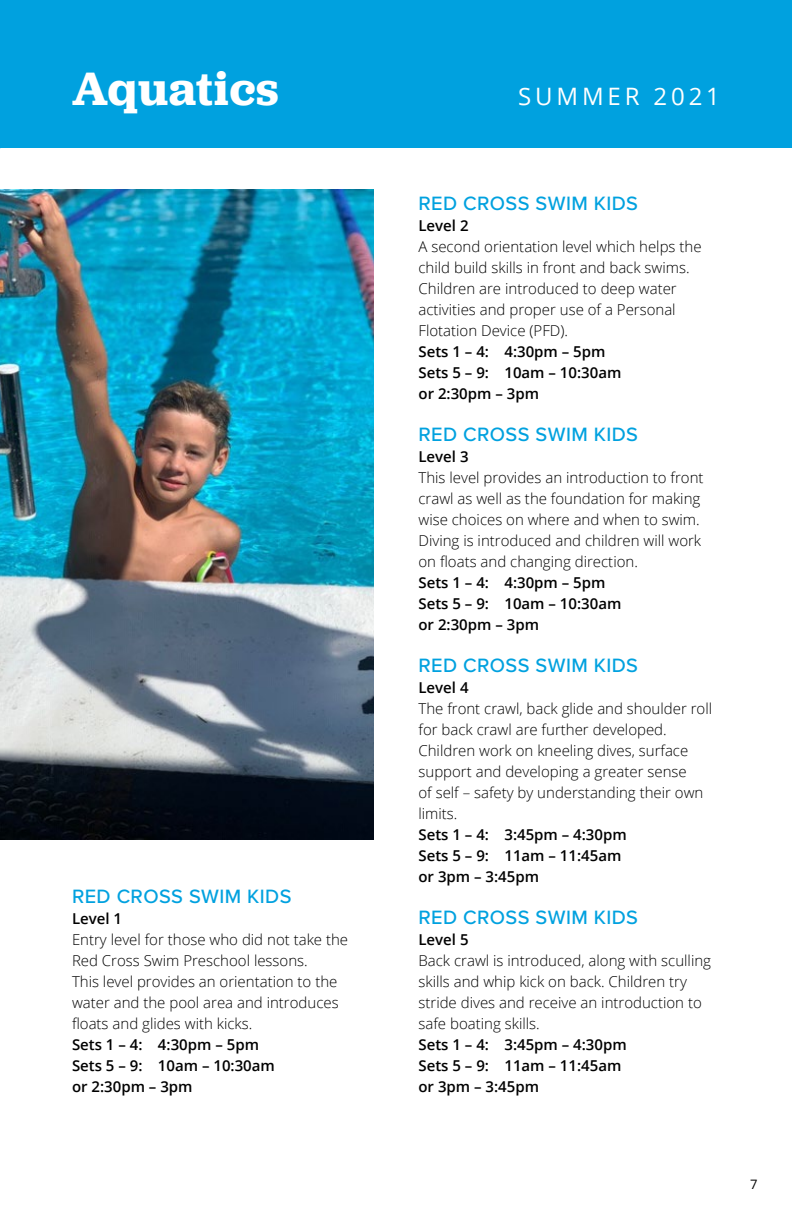
<style>
.page{position:relative;width:792px;height:1224px;background:#fff}
.page>*{position:absolute;margin:0;border:0;box-sizing:border-box;transform-origin:0 0}
.t1{font:600 48.6px "Jubilat";letter-spacing:.02em;color:#fff}
.t2{font:24px "Open Sans";letter-spacing:.16em;color:#fff}
.t3{font:500 20px "Proxima Nova";letter-spacing:.02em;color:#00a1df}
.t4{font:300 15px/21px "Open Sans";color:#000}
.t5{font:600 15px/21px "Open Sans";color:#000}
.t6{font:13px "Open Sans";color:#000}
</style>
<div class="page">
<div style="left:0;top:0;width:792px;height:148px;background:#00a1df"></div>
<img style="left:0;top:189px;width:374px;height:651px">
<h1 class="t1" style="left:72px;top:58px;width:208px">Aquatics</h1>
<h3 class="t3" style="left:72px;top:881px;width:221px">RED CROSS SWIM KIDS</h3>
<p class="t5" style="left:72px;top:908px;width:52px">Level 1</p>
<p class="t4" style="left:72px;top:929px;width:278px">Entry level for those who did not take the Red Cross Swim Preschool lessons.<br>This level provides an orientation to the water and the pool area and introduces floats and glides with kicks.</p>
<p class="t5" style="left:72px;top:1034px;width:204px">Sets 1 – 4: 4:30pm – 5pm<br>Sets 5 – 9: 10am – 10:30am or 2:30pm – 3pm</p>
<h2 class="t2" style="left:518px;top:80px;width:203px">SUMMER 2021</h2>
<h3 class="t3" style="left:418px;top:188px;width:221px">RED CROSS SWIM KIDS</h3>
<p class="t5" style="left:419px;top:215px;width:52px">Level 2</p>
<p class="t4" style="left:419px;top:236px;width:285px">A second orientation level which helps the child build skills in front and back swims.<br>Children are introduced to deep water activities and proper use of a Personal Flotation Device (PFD).</p>
<p class="t5" style="left:419px;top:341px;width:204px">Sets 1 – 4: 4:30pm – 5pm<br>Sets 5 – 9: 10am – 10:30am or 2:30pm – 3pm</p>
<h3 class="t3" style="left:418px;top:419px;width:221px">RED CROSS SWIM KIDS</h3>
<p class="t5" style="left:418px;top:446px;width:52px">Level 3</p>
<p class="t4" style="left:418px;top:467px;width:287px">This level provides an introduction to front crawl as well as the foundation for making wise choices on where and when to swim.<br>Diving is introduced and children will work on floats and changing direction.</p>
<p class="t5" style="left:418px;top:572px;width:204px">Sets 1 – 4: 4:30pm – 5pm<br>Sets 5 – 9: 10am – 10:30am or 2:30pm – 3pm</p>
<h3 class="t3" style="left:418px;top:650px;width:221px">RED CROSS SWIM KIDS</h3>
<p class="t5" style="left:418px;top:677px;width:52px">Level 4</p>
<p class="t4" style="left:418px;top:698px;width:295px">The front crawl, back glide and shoulder roll for back crawl are further developed.<br>Children work on kneeling dives, surface support and developing a greater sense<br>of self – safety by understanding their own limits.</p>
<p class="t5" style="left:418px;top:824px;width:210px">Sets 1 – 4: 3:45pm – 4:30pm<br>Sets 5 – 9: 11am – 11:45am or 3pm – 3:45pm</p>
<h3 class="t3" style="left:418px;top:902px;width:221px">RED CROSS SWIM KIDS</h3>
<p class="t5" style="left:418px;top:929px;width:52px">Level 5</p>
<p class="t4" style="left:418px;top:950px;width:294px">Back crawl is introduced, along with sculling skills and whip kick on back. Children try stride dives and receive an introduction to safe boating skills.</p>
<p class="t5" style="left:418px;top:1034px;width:210px">Sets 1 – 4: 3:45pm – 4:30pm<br>Sets 5 – 9: 11am – 11:45am or 3pm – 3:45pm</p>
<p class="t6" style="left:750px;top:1176px;width:9px">7</p>
</div>
